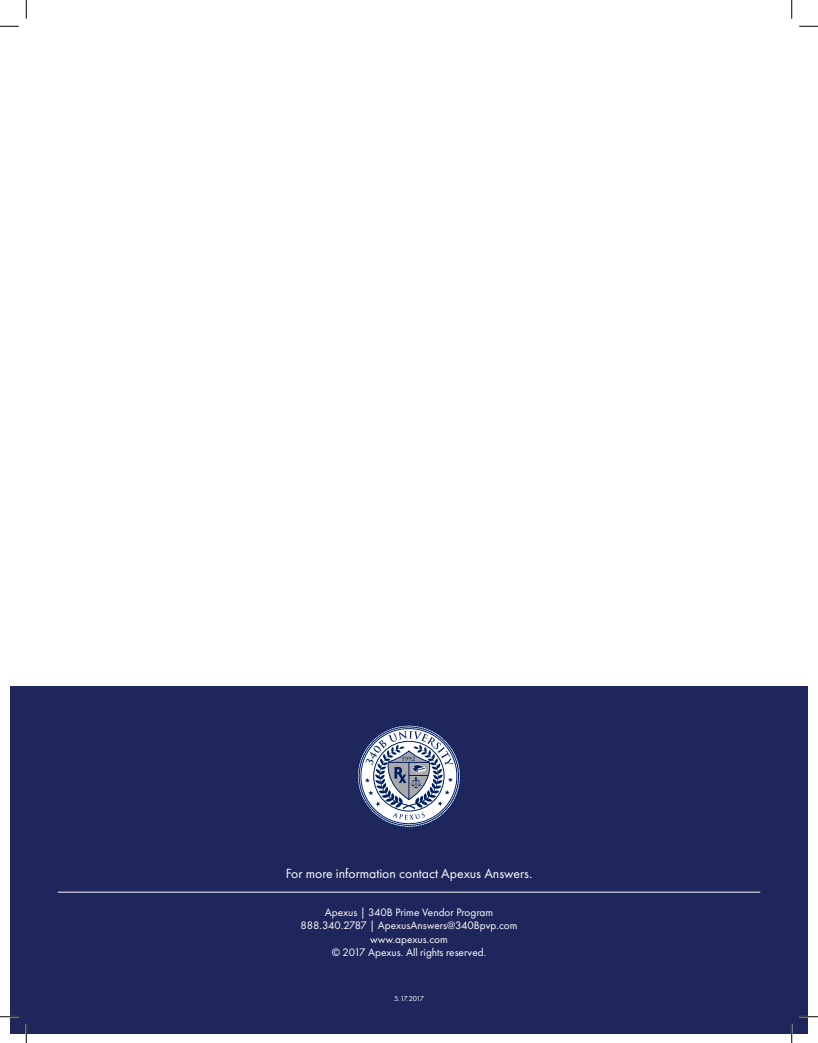
<style>
.page{position:relative;width:818px;height:1043px;background:#fff}
.page>*{position:absolute;margin:0;border:0;box-sizing:border-box;transform-origin:0 0}
.t1{font:13.75px "Futura PT";color:#fff}
.t2{font:11.25px "Futura PT";color:#fff}
.t3{font:7.5px "Futura PT";letter-spacing:-.105em;color:#fff}
</style>
<div class="page">
<div style="left:10px;top:685px;width:797px;height:348px;background:#1f265c"></div>
<hr style="left:58px;top:891px;width:702px;height:1px;background:#fff">
<svg style="left:357px;top:725px;width:103px;height:102px"></svg>
<svg style="left:0;top:25px;width:19px;height:2px"></svg>
<svg style="left:799px;top:25px;width:19px;height:2px"></svg>
<svg style="left:0;top:1016px;width:19px;height:1px"></svg>
<svg style="left:799px;top:1015px;width:19px;height:2px"></svg>
<svg style="left:25px;top:0;width:2px;height:19px"></svg>
<svg style="left:25px;top:1024px;width:2px;height:18px"></svg>
<svg style="left:791px;top:0;width:1px;height:19px"></svg>
<svg style="left:790px;top:1024px;width:2px;height:18px"></svg>
<p class="t1" style="left:286px;top:865px;width:248px">For more information contact Apexus Answers.</p>
<p class="t2" style="left:325px;top:905px;width:170px">Apexus | 340B Prime Vendor Program</p>
<p class="t2" style="left:300px;top:918px;width:218px">888.340.2787 | ApexusAnswers@340Bpvp.com</p>
<p class="t2" style="left:370px;top:932px;width:79px">www.apexus.com</p>
<p class="t2" style="left:331px;top:945px;width:156px">© 2017 Apexus. All rights reserved.</p>
<p class="t3" style="left:394px;top:994px;width:31px">5.17.2017</p>
</div>
